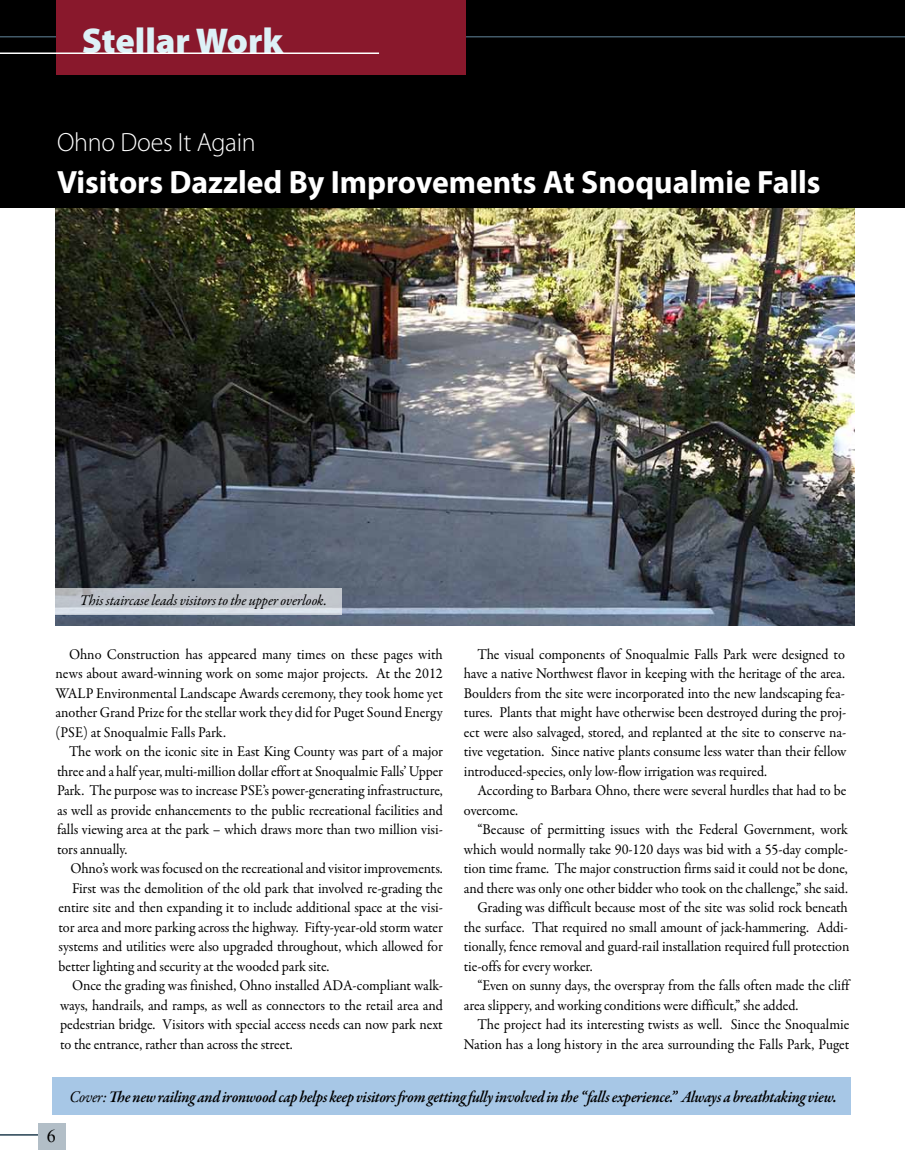
<style>
.page{position:relative;width:905px;height:1161px;background:#fff}
.page>*{position:absolute;margin:0;border:0;box-sizing:border-box;transform-origin:0 0}
.t1{font:900 36px "Myriad Pro";color:#ddf1f7}
.t2{font:700 32.4px "Myriad Pro";color:#fff}
.t3{font:300 26.4px "Myriad Pro";letter-spacing:-.01em;color:#fff}
.t4{font:18px "Times New Roman";color:#000}
.t5{font:italic 600 16.5px "Garamond Premr Pro";letter-spacing:-.02em;color:#000;scale:.94 1}
.t6{font:15px "Garamond Premr Pro";letter-spacing:-.005em;color:#000;scale:.95 1}
.t7{font:italic 15px "Garamond Premr Pro";letter-spacing:-.005em;color:#000}
.s1{font-weight:400}
</style>
<div class="page">
<img style="left:56px;top:207px;width:798px;height:419px">
<svg style="left:55px;top:588px;width:287px;height:27px;background:#c5cad1"></svg>
<div style="left:0;top:0;width:904px;height:207px;background:#000"></div>
<hr style="left:0;top:1134px;width:56px;height:2px;background:#425a69">
<div style="left:39px;top:1123px;width:27px;height:27px;background:#b2bec7"></div>
<hr style="left:0;top:36px;width:904px;height:2px;background:#425a69">
<div style="left:56px;top:0;width:409px;height:75px;background:#89182c"></div>
<hr style="left:0;top:52px;width:379px;height:2px;background:#fff">
<div style="left:52px;top:1077px;width:798px;height:37px;background:#a7c7e6"></div>
<p class="t1" style="left:82px;top:16px;width:203px">Stellar Work</p>
<p class="t3" style="left:57px;top:127px;width:200px">Ohno Does It Again</p>
<p class="t2" style="left:57px;top:161px;width:765px">Visitors Dazzled By Improvements At Snoqualmie Falls</p>
<p class="t7" style="left:80px;top:591px;width:249px">This staircase leads visitors to the upper overlook.</p>
<p class="t6" style="left:69px;top:645px;width:395px">Ohno Construction has appeared many times on these pages with</p>
<p class="t6" style="left:56px;top:665px;width:409px">news about award-winning work on some major projects. At the 2012</p>
<p class="t6" style="left:56px;top:684px;width:409px">WALP Environmental Landscape Awards ceremony, they took home yet</p>
<p class="t6" style="left:56px;top:704px;width:409px">another Grand Prize for the stellar work they did for Puget Sound Energy</p>
<p class="t6" style="left:56px;top:723px;width:181px">(PSE) at Snoqualmie Falls Park.</p>
<p class="t6" style="left:69px;top:743px;width:395px">The work on the iconic site in East King County was part of a major</p>
<p class="t6" style="left:57px;top:762px;width:407px">three and a half year, multi-million dollar effort at Snoqualmie Falls’ Upper</p>
<p class="t6" style="left:57px;top:782px;width:407px">Park. The purpose was to increase PSE’s power-generating infrastructure,</p>
<p class="t6" style="left:57px;top:801px;width:407px">as well as provide enhancements to the public recreational facilities and</p>
<p class="t6" style="left:57px;top:821px;width:407px">falls viewing area at the park – which draws more than two million visi-</p>
<p class="t6" style="left:57px;top:840px;width:76px">tors annually.</p>
<p class="t6" style="left:70px;top:860px;width:393px">Ohno’s work was focused on the recreational and visitor improvements.</p>
<p class="t6" style="left:72px;top:879px;width:392px">First was the demolition of the old park that involved re-grading the</p>
<p class="t6" style="left:58px;top:899px;width:406px">entire site and then expanding it to include additional space at the visi-</p>
<p class="t6" style="left:58px;top:918px;width:406px">tor area and more parking across the highway. Fifty-year-old storm water</p>
<p class="t6" style="left:58px;top:938px;width:406px">systems and utilities were also upgraded throughout, which allowed for</p>
<p class="t6" style="left:58px;top:957px;width:287px">better lighting and security at the wooded park site.</p>
<p class="t6" style="left:72px;top:977px;width:392px">Once the grading was finished, Ohno installed ADA-compliant walk-</p>
<p class="t6" style="left:60px;top:996px;width:404px">ways, handrails, and ramps, as well as connectors to the retail area and</p>
<p class="t6" style="left:60px;top:1016px;width:404px">pedestrian bridge. Visitors with special access needs can now park next</p>
<p class="t6" style="left:60px;top:1035px;width:246px">to the entrance, rather than across the street.</p>
<p class="t6" style="left:477px;top:645px;width:388px">The visual components of Snoqualmie Falls Park were designed to</p>
<p class="t6" style="left:464px;top:665px;width:402px">have a native Northwest flavor in keeping with the heritage of the area.</p>
<p class="t6" style="left:464px;top:684px;width:402px">Boulders from the site were incorporated into the new landscaping fea-</p>
<p class="t6" style="left:464px;top:704px;width:404px">tures. Plants that might have otherwise been destroyed during the proj-</p>
<p class="t6" style="left:464px;top:723px;width:404px">ect were also salvaged, stored, and replanted at the site to conserve na-</p>
<p class="t6" style="left:464px;top:743px;width:404px">tive vegetation. Since native plants consume less water than their fellow</p>
<p class="t6" style="left:464px;top:762px;width:321px">introduced-species, only low-flow irrigation was required.</p>
<p class="t6" style="left:477px;top:782px;width:390px">According to Barbara Ohno, there were several hurdles that had to be</p>
<p class="t6" style="left:464px;top:801px;width:59px">overcome.</p>
<p class="t6" style="left:477px;top:821px;width:391px">“Because of permitting issues with the Federal Government, work</p>
<p class="t6" style="left:464px;top:840px;width:406px">which would normally take 90-120 days was bid with a 55-day comple-</p>
<p class="t6" style="left:464px;top:860px;width:405px">tion time frame. The major construction firms said it could not be done,</p>
<p class="t6" style="left:464px;top:879px;width:406px">and there was only one other bidder who took on the challenge,” she said.</p>
<p class="t6" style="left:477px;top:899px;width:391px">Grading was difficult because most of the site was solid rock beneath</p>
<p class="t6" style="left:464px;top:918px;width:406px">the surface. That required no small amount of jack-hammering. Addi-</p>
<p class="t6" style="left:464px;top:938px;width:407px">tionally, fence removal and guard-rail installation required full protection</p>
<p class="t6" style="left:464px;top:957px;width:137px">tie-offs for every worker.</p>
<p class="t6" style="left:477px;top:977px;width:393px">“Even on sunny days, the overspray from the falls often made the cliff</p>
<p class="t6" style="left:464px;top:996px;width:353px">area slippery, and working conditions were difficult,” she added.</p>
<p class="t6" style="left:477px;top:1016px;width:393px">The project had its interesting twists as well. Since the Snoqualmie</p>
<p class="t6" style="left:464px;top:1035px;width:407px">Nation has a long history in the area surrounding the Falls Park, Puget</p>
<p class="t4" style="left:47px;top:1123px;width:10px">6</p>
<p class="t5" style="left:69px;top:1087px;width:818px"><span class="s1">Cover:</span> The new railing and ironwood cap helps keep visitors from getting fully involved in the “falls experience.” Always a breathtaking view.</p>
</div>
